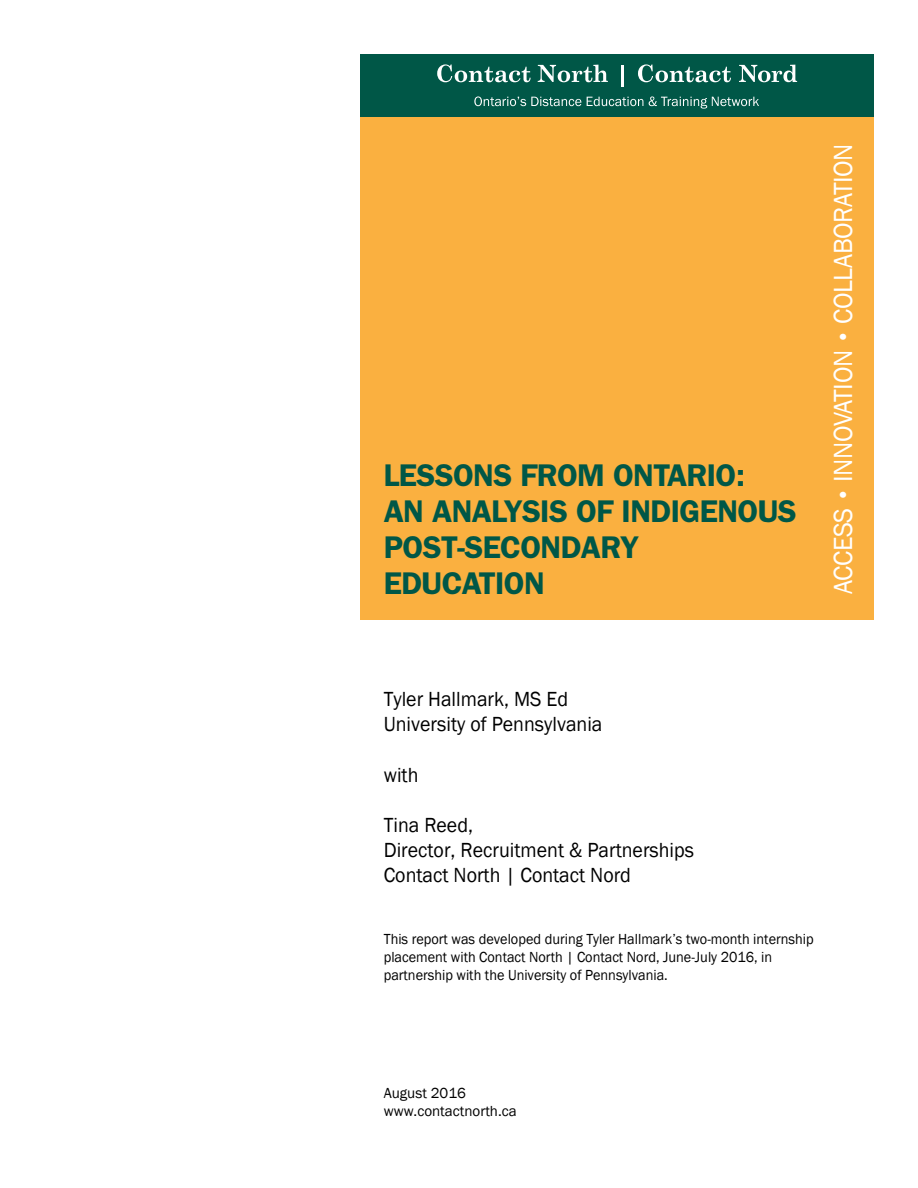
<style>
.page{position:relative;width:918px;height:1188px;background:#fff}
.page>*{position:absolute;margin:0;border:0;box-sizing:border-box;transform-origin:0 0}
.t1{font:600 31.5px/36px "Franklin Gothic";letter-spacing:-.02em;color:#005747}
.t2{font:27px "Franklin Gothic";letter-spacing:-.015em;color:#fff}
.t3{font:21px/25.2px "Franklin Gothic";color:#000;scale:.95 1}
.t4{font:15px/18px "Franklin Gothic";color:#000;scale:.95 1}
.t5{font:15px/18px "Franklin Gothic";color:#000}
.s1{font-size:22.5px}
.s2{font-style:inherit}
</style>
<div class="page">
<div style="left:360px;top:54px;width:513px;height:64px;background:#005747"></div>
<div style="left:360px;top:117px;width:513px;height:503px;background:#fab040"></div>
<svg style="left:437px;top:64px;width:94px;height:18px"></svg>
<svg style="left:538px;top:65px;width:70px;height:17px"></svg>
<hr style="left:622px;top:65px;width:2px;height:21px;background:#fff">
<svg style="left:638px;top:64px;width:93px;height:18px"></svg>
<svg style="left:739px;top:65px;width:58px;height:17px"></svg>
<svg style="left:474px;top:96px;width:107px;height:10px"></svg>
<svg style="left:587px;top:97px;width:56px;height:9px"></svg>
<svg style="left:649px;top:96px;width:110px;height:13px"></svg>
<h1 class="t1" style="left:384px;top:456px;width:414px">LESSONS FROM ONTARIO:<br>AN ANALYSIS OF INDIGENOUS<br>POST-SECONDARY<br>EDUCATION</h1>
<h2 class="t2" style="left:827px;top:594px;width:452px;rotate:-90deg">ACCESS <span class="s1">•</span> INNOVATION <span class="s1">•</span> COLLABORATION</h2>
<h3 class="t3" style="left:384px;top:686px;width:232px">Tyler Hallmark, MS Ed<br>University of Pennsylvania</h3>
<h3 class="t3" style="left:384px;top:762px;width:38px">with</h3>
<h3 class="t3" style="left:384px;top:812px;width:328px">Tina Reed,<br>Director<span class="s2">,</span> Recruitment &amp; Partnerships<br>Contact North | Contact Nord</h3>
<p class="t4" style="left:384px;top:929px;width:454px">This report was developed during Tyler Hallmark’s two-month internship placement with Contact North | Contact Nord, June-July 2016, in partnership with the University of Pennsylvania.</p>
<p class="t5" style="left:384px;top:1083px;width:134px">August 2016 www.contactnorth.ca</p>
</div>
